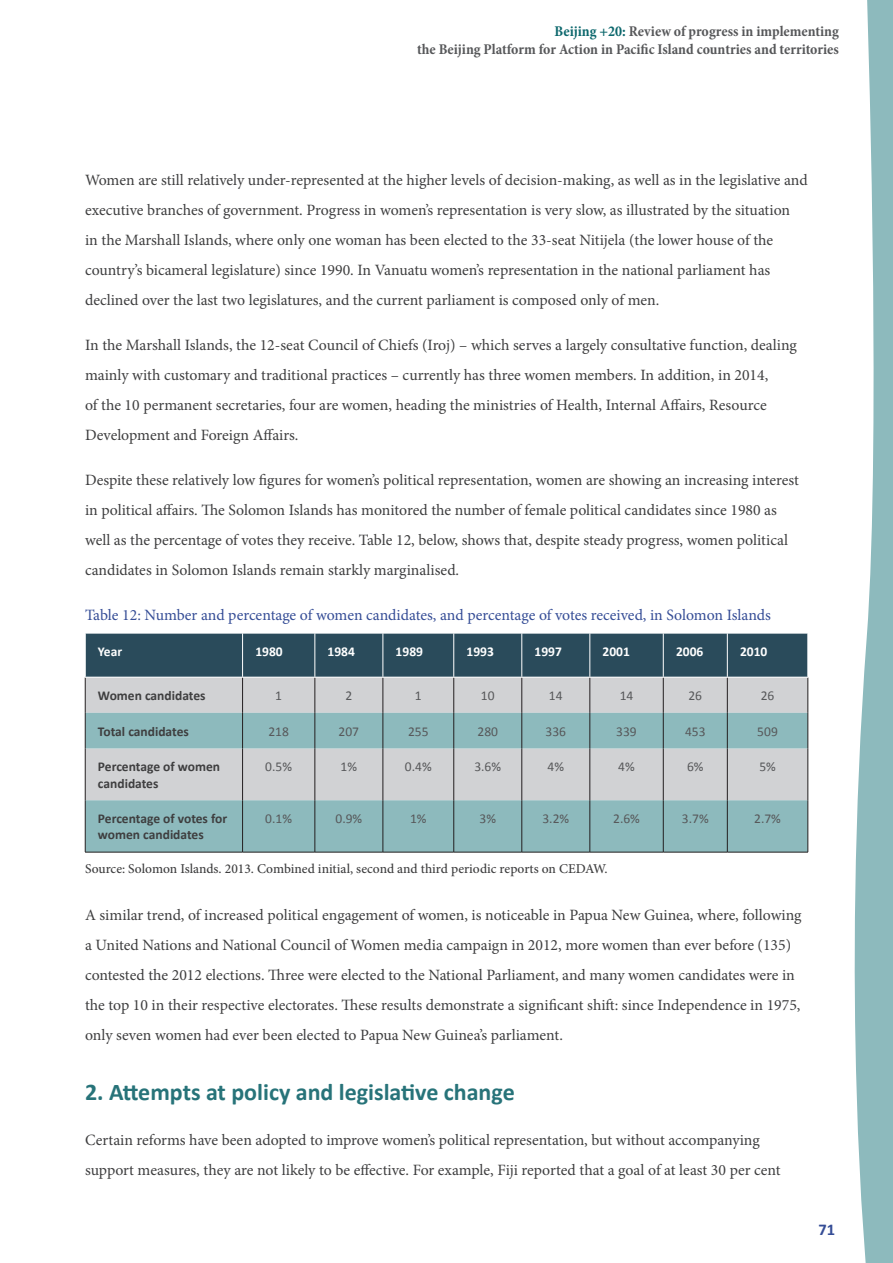
<style>
.page{position:relative;width:893px;height:1263px;background:#fff}
.page>*{position:absolute;margin:0;border:0;box-sizing:border-box;transform-origin:0 0}
.t1{font:700 24px "Calibri";color:#277379}
.t2{font:700 16.5px "Calibri";color:#354d96}
.t3{font:15.75px/30px "Minion Pro";letter-spacing:-.005em;color:#3e3e3f}
.t4{font:15.75px "Minion Pro";letter-spacing:-.005em;color:#354d96}
.t5{font:700 condensed 15px/18px "Minion Pro";letter-spacing:-.005em;color:#57585a;text-align:right}
.t6{font:700 13.5px/16.2px "Calibri";color:#3e3e3f}
.t7{font:13.5px "Calibri";color:#57585a}
.t8{font:500 13.5px "Minion Pro";color:#3e3e3f}
.t9{font:700 13.5px "Calibri";color:#fff}
.s1{color:#0d686d}
</style>
<div class="page">
<svg style="left:854px;top:0;width:39px;height:1263px;fill:#8dbabd"></svg>
<div style="left:86px;top:634px;width:722px;height:43px;background:#2a4b5b"></div>
<div style="left:86px;top:678px;width:722px;height:35px;background:#d1d2d4"></div>
<svg style="left:86px;top:713px;width:722px;height:139px;background:#a4c0c3"></svg>
<hr style="left:242px;top:633px;width:1px;height:44px;background:#fff">
<hr style="left:315px;top:633px;width:1px;height:44px;background:#fff">
<hr style="left:383px;top:633px;width:1px;height:44px;background:#fff">
<hr style="left:453px;top:633px;width:1px;height:44px;background:#fff">
<hr style="left:522px;top:633px;width:1px;height:44px;background:#fff">
<hr style="left:590px;top:633px;width:1px;height:44px;background:#fff">
<hr style="left:663px;top:633px;width:1px;height:44px;background:#fff">
<hr style="left:727px;top:633px;width:1px;height:44px;background:#fff">
<hr style="left:85px;top:677px;width:1px;height:36px;background:#231f20">
<hr style="left:242px;top:677px;width:1px;height:36px;background:#231f20">
<hr style="left:315px;top:677px;width:1px;height:36px;background:#231f20">
<hr style="left:383px;top:677px;width:1px;height:36px;background:#231f20">
<hr style="left:453px;top:677px;width:1px;height:36px;background:#231f20">
<hr style="left:522px;top:677px;width:1px;height:36px;background:#231f20">
<hr style="left:590px;top:677px;width:1px;height:36px;background:#231f20">
<hr style="left:663px;top:677px;width:1px;height:36px;background:#231f20">
<hr style="left:727px;top:677px;width:1px;height:36px;background:#231f20">
<hr style="left:808px;top:677px;width:1px;height:36px;background:#231f20">
<hr style="left:85px;top:713px;width:1px;height:35px;background:#231f20">
<hr style="left:242px;top:713px;width:1px;height:35px;background:#231f20">
<hr style="left:315px;top:713px;width:1px;height:35px;background:#231f20">
<hr style="left:383px;top:713px;width:1px;height:35px;background:#231f20">
<hr style="left:453px;top:713px;width:1px;height:35px;background:#231f20">
<hr style="left:522px;top:713px;width:1px;height:35px;background:#231f20">
<hr style="left:590px;top:713px;width:1px;height:35px;background:#231f20">
<hr style="left:663px;top:713px;width:1px;height:35px;background:#231f20">
<hr style="left:727px;top:713px;width:1px;height:35px;background:#231f20">
<hr style="left:808px;top:713px;width:1px;height:35px;background:#231f20">
<hr style="left:85px;top:748px;width:1px;height:52px;background:#231f20">
<hr style="left:242px;top:748px;width:1px;height:52px;background:#231f20">
<hr style="left:315px;top:748px;width:1px;height:52px;background:#231f20">
<hr style="left:383px;top:748px;width:1px;height:52px;background:#231f20">
<hr style="left:453px;top:748px;width:1px;height:52px;background:#231f20">
<hr style="left:522px;top:748px;width:1px;height:52px;background:#231f20">
<hr style="left:590px;top:748px;width:1px;height:52px;background:#231f20">
<hr style="left:663px;top:748px;width:1px;height:52px;background:#231f20">
<hr style="left:727px;top:748px;width:1px;height:52px;background:#231f20">
<hr style="left:808px;top:748px;width:1px;height:52px;background:#231f20">
<hr style="left:85px;top:800px;width:1px;height:52px;background:#231f20">
<hr style="left:242px;top:800px;width:1px;height:52px;background:#231f20">
<hr style="left:315px;top:800px;width:1px;height:52px;background:#231f20">
<hr style="left:383px;top:800px;width:1px;height:52px;background:#231f20">
<hr style="left:453px;top:800px;width:1px;height:52px;background:#231f20">
<hr style="left:522px;top:800px;width:1px;height:52px;background:#231f20">
<hr style="left:590px;top:800px;width:1px;height:52px;background:#231f20">
<hr style="left:663px;top:800px;width:1px;height:52px;background:#231f20">
<hr style="left:727px;top:800px;width:1px;height:52px;background:#231f20">
<hr style="left:808px;top:800px;width:1px;height:52px;background:#231f20">
<hr style="left:85px;top:852px;width:158px;height:1px;background:#231f20">
<hr style="left:243px;top:852px;width:72px;height:1px;background:#231f20">
<hr style="left:315px;top:852px;width:68px;height:1px;background:#231f20">
<hr style="left:383px;top:852px;width:71px;height:1px;background:#231f20">
<hr style="left:454px;top:852px;width:68px;height:1px;background:#231f20">
<hr style="left:522px;top:852px;width:68px;height:1px;background:#231f20">
<hr style="left:590px;top:852px;width:73px;height:1px;background:#231f20">
<hr style="left:663px;top:852px;width:64px;height:1px;background:#231f20">
<hr style="left:727px;top:852px;width:81px;height:1px;background:#231f20">
<hr style="left:85px;top:677px;width:158px;height:1px;background:#fff">
<hr style="left:315px;top:677px;width:68px;height:1px;background:#fff">
<hr style="left:383px;top:677px;width:71px;height:1px;background:#fff">
<hr style="left:522px;top:677px;width:68px;height:1px;background:#fff">
<hr style="left:590px;top:677px;width:73px;height:1px;background:#fff">
<hr style="left:663px;top:677px;width:64px;height:1px;background:#fff">
<hr style="left:727px;top:677px;width:81px;height:1px;background:#fff">
<p class="t5" style="left:417px;top:22px;width:423px"><span class="s1">Beijing +20:</span> Review of progress in implementing<br>the Beijing Platform for Action in Pacific Island countries and territories</p>
<p class="t3" style="left:85px;top:165px;width:724px">Women are still relatively under-represented at the higher levels of decision-making, as well as in the legislative and executive branches of government. Progress in women’s representation is very slow, as illustrated by the situation<br>in the Marshall Islands, where only one woman has been elected to the 33-seat Nitijela (the lower house of the country’s bicameral legislature) since 1990. In Vanuatu women’s representation in the national parliament has declined over the last two legislatures, and the current parliament is composed only of men.</p>
<p class="t3" style="left:85px;top:330px;width:713px">In the Marshall Islands, the 12-seat Council of Chiefs (Iroj) – which serves a largely consultative function, dealing mainly with customary and traditional practices – currently has three women members. In addition, in 2014,<br>of the 10 permanent secretaries, four are women, heading the ministries of Health, Internal Affairs, Resource Development and Foreign Affairs.</p>
<p class="t3" style="left:85px;top:465px;width:715px">Despite these relatively low figures for women’s political representation, women are showing an increasing interest in political affairs. The Solomon Islands has monitored the number of female political candidates since 1980 as well as the percentage of votes they receive. Table 12, below, shows that, despite steady progress, women political candidates in Solomon Islands remain starkly marginalised.</p>
<p class="t4" style="left:85px;top:605px;width:687px">Table 12: Number and percentage of women candidates, and percentage of votes received, in Solomon Islands</p>
<p class="t9" style="left:98px;top:643px;width:26px">Year</p>
<p class="t9" style="left:255px;top:643px;width:29px">1980</p>
<p class="t9" style="left:328px;top:643px;width:29px">1984</p>
<p class="t9" style="left:396px;top:643px;width:29px">1989</p>
<p class="t9" style="left:466px;top:643px;width:29px">1993</p>
<p class="t9" style="left:535px;top:643px;width:29px">1997</p>
<p class="t9" style="left:603px;top:643px;width:29px">2001</p>
<p class="t9" style="left:676px;top:643px;width:29px">2006</p>
<p class="t9" style="left:740px;top:643px;width:29px">2010</p>
<p class="t6" style="left:98px;top:687px;width:109px">Women candidates</p>
<p class="t7" style="left:275px;top:687px;width:8px">1</p>
<p class="t7" style="left:345px;top:687px;width:8px">2</p>
<p class="t7" style="left:415px;top:687px;width:8px">1</p>
<p class="t7" style="left:481px;top:687px;width:15px">10</p>
<p class="t7" style="left:549px;top:687px;width:15px">14</p>
<p class="t7" style="left:620px;top:687px;width:15px">14</p>
<p class="t7" style="left:688px;top:687px;width:15px">26</p>
<p class="t7" style="left:761px;top:687px;width:15px">26</p>
<p class="t6" style="left:98px;top:722px;width:92px">Total candidates</p>
<p class="t7" style="left:268px;top:723px;width:22px">218</p>
<p class="t7" style="left:339px;top:723px;width:22px">207</p>
<p class="t7" style="left:408px;top:723px;width:22px">255</p>
<p class="t7" style="left:477px;top:723px;width:22px">280</p>
<p class="t7" style="left:545px;top:723px;width:22px">336</p>
<p class="t7" style="left:616px;top:723px;width:22px">339</p>
<p class="t7" style="left:685px;top:723px;width:22px">453</p>
<p class="t7" style="left:757px;top:723px;width:22px">509</p>
<p class="t6" style="left:98px;top:758px;width:124px">Percentage of women candidates</p>
<p class="t7" style="left:265px;top:758px;width:28px">0.5%</p>
<p class="t7" style="left:341px;top:758px;width:18px">1%</p>
<p class="t7" style="left:405px;top:758px;width:28px">0.4%</p>
<p class="t7" style="left:474px;top:758px;width:28px">3.6%</p>
<p class="t7" style="left:548px;top:758px;width:18px">4%</p>
<p class="t7" style="left:618px;top:758px;width:18px">4%</p>
<p class="t7" style="left:687px;top:758px;width:18px">6%</p>
<p class="t7" style="left:759px;top:758px;width:18px">5%</p>
<p class="t6" style="left:98px;top:810px;width:131px">Percentage of votes for women candidates</p>
<p class="t7" style="left:265px;top:810px;width:28px">0.1%</p>
<p class="t7" style="left:335px;top:810px;width:28px">0.9%</p>
<p class="t7" style="left:410px;top:810px;width:18px">1%</p>
<p class="t7" style="left:479px;top:810px;width:18px">3%</p>
<p class="t7" style="left:542px;top:810px;width:28px">3.2%</p>
<p class="t7" style="left:613px;top:810px;width:28px">2.6%</p>
<p class="t7" style="left:682px;top:810px;width:28px">3.7%</p>
<p class="t7" style="left:754px;top:810px;width:28px">2.7%</p>
<p class="t8" style="left:85px;top:859px;width:524px">Source: Solomon Islands. 2013. Combined initial, second and third periodic reports on CEDAW.</p>
<p class="t3" style="left:85px;top:900px;width:718px">A similar trend, of increased political engagement of women, is noticeable in Papua New Guinea, where, following a United Nations and National Council of Women media campaign in 2012, more women than ever before (135) contested the 2012 elections. Three were elected to the National Parliament, and many women candidates were in the top 10 in their respective electorates. These results demonstrate a significant shift: since Independence in 1975, only seven women had ever been elected to Papua New Guinea’s parliament.</p>
<h1 class="t1" style="left:85px;top:1077px;width:431px">2. Attempts at policy and legislative change</h1>
<p class="t3" style="left:85px;top:1125px;width:697px">Certain reforms have been adopted to improve women’s political representation, but without accompanying support measures, they are not likely to be effective. For example, Fiji reported that a goal of at least 30 per cent</p>
<p class="t2" style="left:819px;top:1219px;width:18px">71</p>
</div>
